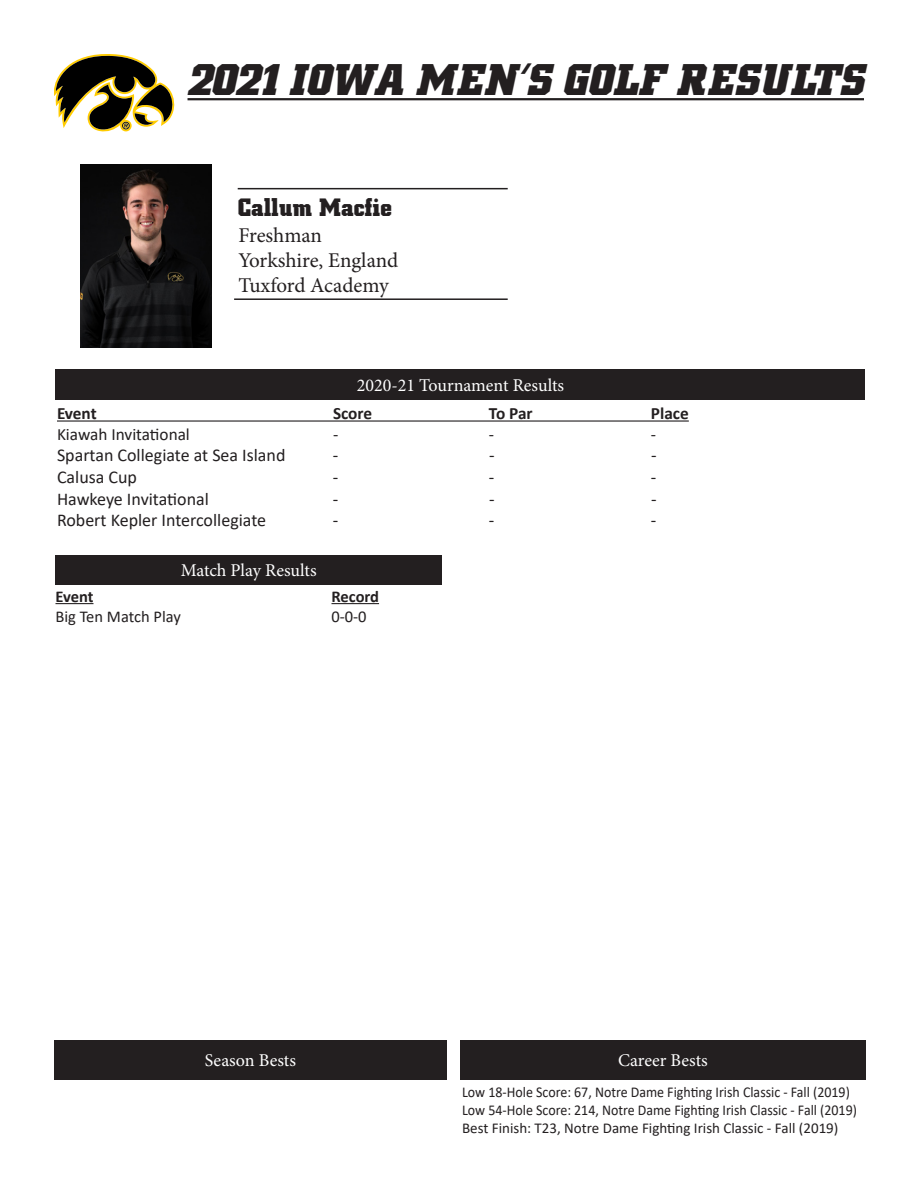
<style>
.page{position:relative;width:918px;height:1188px;background:#fff}
.page>*{position:absolute;margin:0;border:0;box-sizing:border-box;transform-origin:0 0}
.t1{font:italic 700 45px "Hawkeye";letter-spacing:.02em;color:#231f20}
.t2{font:700 25.5px "Hawkeye";color:#231f20}
.t3{font:21px "Minion Pro";letter-spacing:-.005em;color:#231f20}
.t4{font:18px "Calibri";color:#231f20}
.t5{font:18px "Minion Pro";color:#fff}
.t6{font:17.25px "Calibri";color:#231f20}
.t7{font:700 17.25px "Calibri";color:#231f20}
.t8{font:16.5px "Calibri";color:#231f20}
.t9{font:700 16.5px "Calibri";letter-spacing:-.01em;color:#231f20}
.t10{font:15px "Calibri";color:#231f20;scale:.93 1}
.t11{font:15px "Calibri";color:#231f20}
</style>
<div class="page">
<img style="left:81px;top:164px;width:130px;height:183px">
<div style="left:56px;top:369px;width:810px;height:31px;background:#231f20"></div>
<hr style="left:238px;top:188px;width:270px;height:1px;background:#231f20">
<hr style="left:234px;top:298px;width:274px;height:2px;background:#231f20">
<div style="left:54px;top:1040px;width:393px;height:40px;background:#231f20"></div>
<div style="left:460px;top:1040px;width:405px;height:40px;background:#231f20"></div>
<hr style="left:57px;top:420px;width:632px;height:2px;background:#231f20">
<div style="left:56px;top:555px;width:386px;height:30px;background:#231f20"></div>
<hr style="left:56px;top:603px;width:38px;height:1px;background:#231f20">
<hr style="left:332px;top:603px;width:47px;height:1px;background:#231f20">
<svg style="left:54px;top:54px;width:120px;height:78px"></svg>
<hr style="left:188px;top:98px;width:676px;height:2px;background:#231f20">
<p class="t1" style="left:188px;top:54px;width:678px">2021 IOWA MEN’S GOLF RESULTS</p>
<p class="t2" style="left:238px;top:193px;width:155px">Callum Macfie</p>
<p class="t3" style="left:238px;top:221px;width:85px">Freshman</p>
<p class="t3" style="left:238px;top:246px;width:161px">Yorkshire, England</p>
<p class="t3" style="left:238px;top:271px;width:152px">Tuxford Academy</p>
<p class="t5" style="left:357px;top:373px;width:209px">2020-21 Tournament Results</p>
<p class="t7" style="left:57px;top:401px;width:41px">Event</p>
<p class="t7" style="left:333px;top:401px;width:41px">Score</p>
<p class="t7" style="left:489px;top:401px;width:45px">To Par</p>
<p class="t7" style="left:651px;top:401px;width:39px">Place</p>
<p class="t6" style="left:57px;top:422px;width:134px">Kiawah Invitational</p>
<p class="t6" style="left:333px;top:422px;width:7px">-</p>
<p class="t6" style="left:489px;top:422px;width:7px">-</p>
<p class="t6" style="left:651px;top:422px;width:7px">-</p>
<p class="t4" style="left:57px;top:443px;width:230px">Spartan Collegiate at Sea Island</p>
<p class="t4" style="left:333px;top:443px;width:7px">-</p>
<p class="t4" style="left:489px;top:443px;width:7px">-</p>
<p class="t4" style="left:651px;top:443px;width:7px">-</p>
<p class="t4" style="left:57px;top:465px;width:82px">Calusa Cup</p>
<p class="t4" style="left:333px;top:465px;width:7px">-</p>
<p class="t4" style="left:489px;top:465px;width:7px">-</p>
<p class="t4" style="left:651px;top:465px;width:7px">-</p>
<p class="t4" style="left:57px;top:486px;width:153px">Hawkeye Invitational</p>
<p class="t4" style="left:333px;top:486px;width:7px">-</p>
<p class="t4" style="left:489px;top:486px;width:7px">-</p>
<p class="t4" style="left:651px;top:486px;width:7px">-</p>
<p class="t4" style="left:57px;top:508px;width:211px">Robert Kepler Intercollegiate</p>
<p class="t4" style="left:333px;top:508px;width:7px">-</p>
<p class="t4" style="left:489px;top:508px;width:7px">-</p>
<p class="t4" style="left:651px;top:508px;width:7px">-</p>
<p class="t5" style="left:181px;top:559px;width:137px">Match Play Results</p>
<p class="t9" style="left:56px;top:585px;width:40px">Event</p>
<p class="t9" style="left:332px;top:585px;width:49px">Record</p>
<p class="t8" style="left:56px;top:605px;width:127px">Big Ten Match Play</p>
<p class="t8" style="left:331px;top:605px;width:37px">0-0-0</p>
<p class="t5" style="left:205px;top:1049px;width:93px">Season Bests</p>
<p class="t5" style="left:618px;top:1049px;width:91px">Career Bests</p>
<p class="t10" style="left:462px;top:1081px;width:418px">Low 18-Hole Score: 67, Notre Dame Fighting Irish Classic - Fall (2019)</p>
<p class="t10" style="left:462px;top:1099px;width:426px">Low 54-Hole Score: 214, Notre Dame Fighting Irish Classic - Fall (2019)</p>
<p class="t11" style="left:462px;top:1117px;width:378px">Best Finish: T23, Notre Dame Fighting Irish Classic - Fall (2019)</p>
</div>
